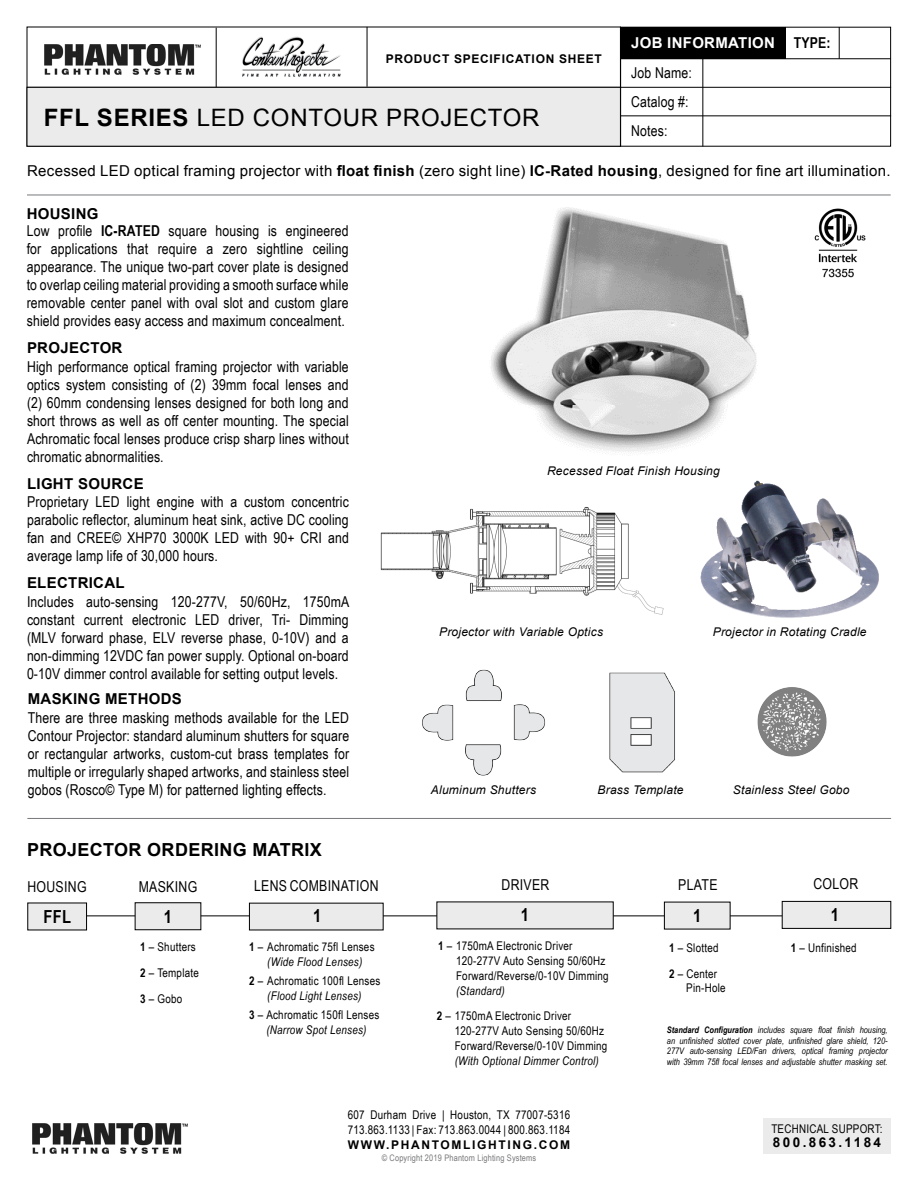
<style>
.page{position:relative;width:918px;height:1188px;background:#fff}
.page>*{position:absolute;margin:0;border:0;box-sizing:border-box;transform-origin:0 0}
.t1{font:24px "Arial";letter-spacing:.03em;color:#000}
.t2{font:700 18px "Arial";letter-spacing:.02em;color:#000}
.t3{font:700 18px "Arial Narrow";color:#000}
.t4{font:15px/18px "Arial Narrow";letter-spacing:.01em;color:#000;text-align:justify}
.t5{font:15px "Arial";letter-spacing:.02em;color:#000}
.t6{font:700 15px "Arial";letter-spacing:.02em;color:#000}
.t7{font:700 15px "Arial";letter-spacing:.02em;color:#fff}
.t8{font:700 15px "Arial Narrow";color:#000}
.t9{font:700 13.5px "Arial";letter-spacing:.175em;color:#000}
.t10{font:12px/15px "Arial Narrow";letter-spacing:.02em;color:#000}
.t11{font:italic 12px "Arial";letter-spacing:.02em;color:#000}
.t12{font:italic 12px "Arial Narrow";letter-spacing:.02em;color:#000}
.t13{font:700 12px "Arial";letter-spacing:.06em;color:#000}
.t14{font:700 12px "Arial";letter-spacing:.14em;color:#000}
.t15{font:italic 9px/10.5px "Arial Narrow";color:#000;text-align:justify}
.t16{font:9px "Arial Narrow";letter-spacing:.02em;color:#77787b}
.s1{font-weight:700}
.s2{font-style:italic}
</style>
<div class="page">
<img style="left:242px;top:36px;width:99px;height:41px">
<div style="left:621px;top:27px;width:164px;height:32px;background:#000"></div>
<hr style="left:27px;top:87px;width:864px;height:1px;background:#000">
<hr style="left:621px;top:116px;width:270px;height:1px;background:#000">
<hr style="left:703px;top:59px;width:1px;height:87px;background:#000">
<hr style="left:839px;top:27px;width:1px;height:32px;background:#000">
<hr style="left:621px;top:58px;width:270px;height:1px;background:#000">
<img style="left:32px;top:1124px;width:156px;height:30px">
<div style="left:763px;top:1118px;width:128px;height:36px;background:#ebebec"></div>
<img style="left:44px;top:44px;width:157px;height:31px">
<hr style="left:216px;top:28px;width:1px;height:59px;background:#000">
<hr style="left:367px;top:27px;width:1px;height:60px;background:#000">
<hr style="left:27px;top:195px;width:864px;height:1px;background:#77787b">
<hr style="left:27px;top:818px;width:864px;height:1px;background:#77787b">
<img style="left:422px;top:669px;width:124px;height:107px">
<img style="left:757px;top:687px;width:70px;height:70px">
<img style="left:609px;top:672px;width:66px;height:101px">
<img style="left:814px;top:208px;width:52px;height:70px">
<div style="left:27px;top:87px;width:594px;height:59px;background:#ebebec;border:1px solid #000"></div>
<img style="left:380px;top:507px;width:284px;height:108px">
<img style="left:491px;top:207px;width:266px;height:246px">
<img style="left:700px;top:480px;width:179px;height:138px">
<hr style="left:69px;top:916px;width:786px;height:1px;background:#000">
<div style="left:28px;top:903px;width:59px;height:27px;background:#ebebec"></div>
<div style="left:135px;top:903px;width:66px;height:27px;background:#ebebec;border:1px solid #000"></div>
<div style="left:664px;top:902px;width:66px;height:27px;background:#ebebec"></div>
<div style="left:249px;top:903px;width:134px;height:27px;background:#ebebec"></div>
<div style="left:437px;top:902px;width:176px;height:27px;background:#ebebec"></div>
<div style="left:782px;top:901px;width:109px;height:28px;background:#ebebec;border:1px solid #000"></div>
<p class="t13" style="left:386px;top:51px;width:218px">PRODUCT SPECIFICATION SHEET</p>
<h1 class="t1" style="left:44px;top:102px;width:497px"><span class="s1">FFL SERIES</span> LED CONTOUR PROJECTOR</h1>
<p class="t7" style="left:631px;top:33px;width:145px">JOB INFORMATION</p>
<p class="t4" style="left:631px;top:58px;width:62px;line-height:28.5px;text-align:left">Job Name:<br>Catalog #:<br>Notes:</p>
<p class="t8" style="left:794px;top:32px;width:38px">TYPE:</p>
<p class="t5" style="left:27px;top:161px;width:865px">Recessed LED optical framing projector with <span class="s1">float finish</span> (zero sight line) <span class="s1">IC-Rated housing</span>, designed for fine art illumination.</p>
<p class="t6" style="left:27px;top:204px;width:73px">HOUSING</p>
<p class="t4" style="left:27px;top:222px;width:323px">Low profile <span class="s1">IC-RATED</span> square housing is engineered for applications that require a zero sightline ceiling appearance. The unique two-part cover plate is designed to overlap ceiling material providing a smooth surface while removable center panel with oval slot and custom glare shield provides easy access and maximum concealment.</p>
<p class="t6" style="left:27px;top:338px;width:97px">PROJECTOR</p>
<p class="t4" style="left:27px;top:357px;width:323px">High performance optical framing projector with variable optics system consisting of (2) 39mm focal lenses and (2) 60mm condensing lenses designed for both long and short throws as well as off center mounting. The special Achromatic focal lenses produce crisp sharp lines without chromatic abnormalities.</p>
<p class="t6" style="left:27px;top:474px;width:118px">LIGHT SOURCE</p>
<p class="t4" style="left:27px;top:492px;width:323px">Proprietary LED light engine with a custom concentric parabolic reflector, aluminum heat sink, active DC cooling fan and CREE© XHP70 3000K LED with 90+ CRI and average lamp life of 30,000 hours.</p>
<p class="t6" style="left:27px;top:573px;width:99px">ELECTRICAL</p>
<p class="t4" style="left:27px;top:592px;width:324px">Includes auto-sensing 120-277V, 50/60Hz, 1750mA constant current electronic LED driver, Tri- Dimming (MLV forward phase, ELV reverse phase, 0-10V) and a non-dimming 12VDC fan power supply. Optional on-board 0-10V dimmer control available for setting output levels.</p>
<p class="t6" style="left:28px;top:689px;width:156px">MASKING METHODS</p>
<p class="t4" style="left:28px;top:708px;width:323px">There are three masking methods available for the LED Contour Projector: standard aluminum shutters for square or rectangular artworks, custom-cut brass templates for multiple or irregularly shaped artworks, and stainless steel gobos (Rosco© Type M) for patterned lighting effects.</p>
<p class="t2" style="left:27px;top:838px;width:296px">PROJECTOR ORDERING MATRIX</p>
<p class="t4" style="left:27px;top:877px;width:61px">HOUSING</p>
<p class="t3" style="left:43px;top:903px;width:29px">FFL</p>
<p class="t4" style="left:139px;top:877px;width:60px">MASKING</p>
<p class="t3" style="left:164px;top:903px;width:10px">1</p>
<p class="t10" style="left:140px;top:939px;width:57px"><span class="s1">1</span> – Shutters</p>
<p class="t10" style="left:140px;top:965px;width:60px"><span class="s1">2</span> – Template</p>
<p class="t10" style="left:140px;top:991px;width:44px"><span class="s1">3</span> – Gobo</p>
<p class="t4" style="left:254px;top:876px;width:126px">LENS COMBINATION</p>
<p class="t3" style="left:313px;top:902px;width:10px">1</p>
<p class="t10" style="left:249px;top:939px;width:127px"><span class="s1">1</span> – Achromatic 75fl Lenses</p>
<p class="t10" style="left:249px;top:973px;width:133px"><span class="s1">2</span> – Achromatic 100fl Lenses</p>
<p class="t12" style="left:267px;top:954px;width:97px">(Wide Flood Lenses)</p>
<p class="t12" style="left:267px;top:988px;width:96px">(Flood Light Lenses)</p>
<p class="t10" style="left:249px;top:1007px;width:132px;text-align:center"><span class="s1">3</span> – Achromatic 150fl Lenses <span class="s2">(Narrow Spot Lenses)</span></p>
<p class="t11" style="left:547px;top:463px;width:174px">Recessed Float Finish Housing</p>
<p class="t11" style="left:439px;top:624px;width:165px">Projector with Variable Optics</p>
<p class="t11" style="left:713px;top:624px;width:155px">Projector in Rotating Cradle</p>
<p class="t11" style="left:431px;top:782px;width:107px">Aluminum Shutters</p>
<p class="t11" style="left:598px;top:782px;width:88px">Brass Template</p>
<p class="t11" style="left:733px;top:782px;width:118px">Stainless Steel Gobo</p>
<p class="t4" style="left:502px;top:875px;width:49px">DRIVER</p>
<p class="t3" style="left:521px;top:901px;width:10px">1</p>
<p class="t10" style="left:456px;top:938px;width:154px;text-indent:-18px"><span class="s1">1</span> – 1750mA Electronic Driver<br>120-277V Auto Sensing 50/60Hz<br>Forward/Reverse/0-10V Dimming</p>
<p class="t10" style="left:437px;top:978px;width:136px;line-height:24.6px;text-indent:19px"><span class="s2">(Standard)<br></span><span class="s1">2</span> – 1750mA Electronic Driver</p>
<p class="t10" style="left:455px;top:1022px;width:154px">120-277V Auto Sensing 50/60Hz<br>Forward/Reverse/0-10V Dimming</p>
<p class="t12" style="left:455px;top:1052px;width:146px">(With Optional Dimmer Control)</p>
<p class="t4" style="left:678px;top:875px;width:41px">PLATE</p>
<p class="t3" style="left:693px;top:902px;width:10px">1</p>
<p class="t10" style="left:669px;top:935px;width:51px;line-height:25.5px"><span class="s1">1</span> – Slotted<br><span class="s1">2</span> – Center</p>
<p class="t10" style="left:686px;top:980px;width:41px">Pin-Hole</p>
<p class="t4" style="left:813px;top:874px;width:46px">COLOR</p>
<p class="t3" style="left:831px;top:901px;width:10px">1</p>
<p class="t10" style="left:791px;top:940px;width:68px"><span class="s1">1</span> – Unfinished</p>
<p class="t15" style="left:667px;top:1025px;width:222px"><span class="s1">Standard Configuration</span> includes square float finish housing, an unfinished slotted cover plate, unfinished glare shield, 120- 277V auto-sensing LED/Fan drivers, optical framing projector with 39mm 75fl focal lenses and adjustable shutter masking set.</p>
<p class="t10" style="left:348px;top:1107px;width:224px">607 Durham Drive | Houston, TX 77007-5316<br>713.863.1133 | Fax: 713.863.0044 | 800.863.1184</p>
<p class="t14" style="left:348px;top:1137px;width:224px">WWW.PHANTOMLIGHTING.COM</p>
<p class="t16" style="left:382px;top:1151px;width:156px">© Copyright 2019 Phantom Lighting Systems</p>
<p class="t10" style="left:771px;top:1120px;width:113px">TECHNICAL SUPPORT:</p>
<p class="t9" style="left:773px;top:1134px;width:110px">800.863.1184</p>
</div>
